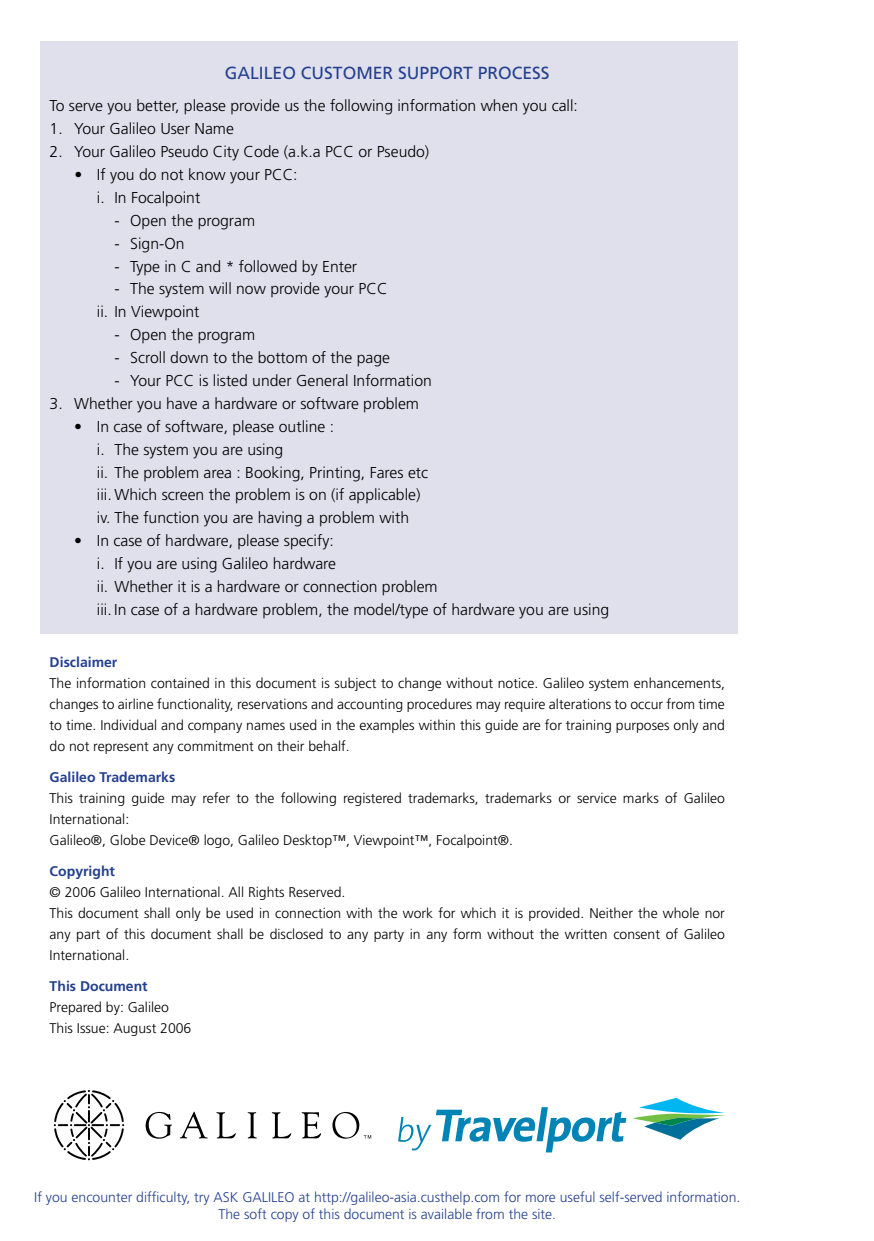
<style>
.page{position:relative;width:874px;height:1241px;background:#fff}
.page>*{position:absolute;margin:0;border:0;box-sizing:border-box;transform-origin:0 0}
.t1{font:17.5px "Frutiger";color:#24408f}
.t2{font:300 15.75px/22.9px "Frutiger";color:#000}
.t3{font:300 14px/21px "Frutiger";color:#000}
.t4{font:300 14px/16.8px "Frutiger";color:#24408f;text-align:center}
.t5{font:700 14px "Frutiger";color:#24408f}
</style>
<div class="page">
<svg style="left:145px;top:1111px;width:27px;height:27px"></svg>
<svg style="left:301px;top:1112px;width:20px;height:26px"></svg>
<svg style="left:272px;top:1112px;width:19px;height:26px"></svg>
<svg style="left:216px;top:1112px;width:20px;height:26px"></svg>
<svg style="left:247px;top:1112px;width:10px;height:26px"></svg>
<svg style="left:180px;top:1111px;width:27px;height:27px"></svg>
<svg style="left:332px;top:1111px;width:39px;height:27px"></svg>
<svg style="left:54px;top:1090px;width:70px;height:70px"></svg>
<div style="left:40px;top:41px;width:697px;height:592px;background:#e0e0ed"></div>
<svg style="left:632px;top:1097px;width:95px;height:42px"></svg>
<svg style="left:398px;top:1107px;width:228px;height:45px"></svg>
<p class="t1" style="left:225px;top:62px;width:326px">GALILEO CUSTOMER SUPPORT PROCESS</p>
<p class="t2" style="left:50px;top:94px;width:529px">To serve you better, please provide us the following information when you call:</p>
<p class="t2" style="left:50px;top:117px;width:186px">1. Your Galileo User Name</p>
<p class="t2" style="left:50px;top:140px;width:381px">2. Your Galileo Pseudo City Code (a.k.a PCC or Pseudo)</p>
<p class="t2" style="left:97px;top:163px;width:202px;text-indent:-22px">• If you do not know your PCC: i. In Focalpoint</p>
<p class="t2" style="left:114px;top:209px;width:142px">- Open the program</p>
<p class="t2" style="left:114px;top:232px;width:72px">- Sign-On</p>
<p class="t2" style="left:114px;top:254px;width:244px">- Type in C and * followed by Enter</p>
<p class="t2" style="left:97px;top:277px;width:292px;text-indent:17px">- The system will now provide your PCC ii. In Viewpoint</p>
<p class="t2" style="left:114px;top:323px;width:142px">- Open the program</p>
<p class="t2" style="left:114px;top:346px;width:277px">- Scroll down to the bottom of the page</p>
<p class="t2" style="left:114px;top:369px;width:319px">- Your PCC is listed under General Information</p>
<p class="t2" style="left:50px;top:392px;width:371px">3. Whether you have a hardware or software problem</p>
<p class="t2" style="left:97px;top:415px;width:332px;text-indent:-23px">• In case of software, please outline :<br>i. The system you are using<br>ii. The problem area : Booking, Printing, Fares etc iii. Which screen the problem is on (if applicable) iv. The function you are having a problem with</p>
<p class="t2" style="left:97px;top:529px;width:513px;text-indent:-23px">• In case of hardware, please specify:<br>i. If you are using Galileo hardware<br>ii. Whether it is a hardware or connection problem<br>iii. In case of a hardware problem, the model/type of hardware you are using</p>
<p class="t5" style="left:50px;top:653px;width:69px">Disclaimer</p>
<p class="t3" style="left:50px;top:672px;width:676px;text-align:justify">The information contained in this document is subject to change without notice. Galileo system enhancements, changes to airline functionality, reservations and accounting procedures may require alterations to occur from time to time. Individual and company names used in the examples within this guide are for training purposes only and do not represent any commitment on their behalf.</p>
<p class="t5" style="left:50px;top:768px;width:127px">Galileo Trademarks</p>
<p class="t3" style="left:50px;top:787px;width:676px">This training guide may refer to the following registered trademarks, trademarks or service marks of Galileo<br>International:<br>Galileo®, Globe Device® logo, Galileo Desktop™, Viewpoint™, Focalpoint®.</p>
<p class="t5" style="left:50px;top:862px;width:67px">Copyright</p>
<p class="t3" style="left:50px;top:881px;width:676px">© 2006 Galileo International. All Rights Reserved.<br>This document shall only be used in connection with the work for which it is provided. Neither the whole nor any part of this document shall be disclosed to any party in any form without the written consent of Galileo International.</p>
<p class="t5" style="left:50px;top:977px;width:99px">This Document</p>
<p class="t3" style="left:50px;top:996px;width:143px">Prepared by: Galileo<br>This Issue: August 2006</p>
<p class="t4" style="left:34px;top:1188px;width:707px">If you encounter difficulty, try ASK GALILEO at http://galileo-asia.custhelp.com for more useful self-served information.<br>The soft copy of this document is available from the site.</p>
</div>
